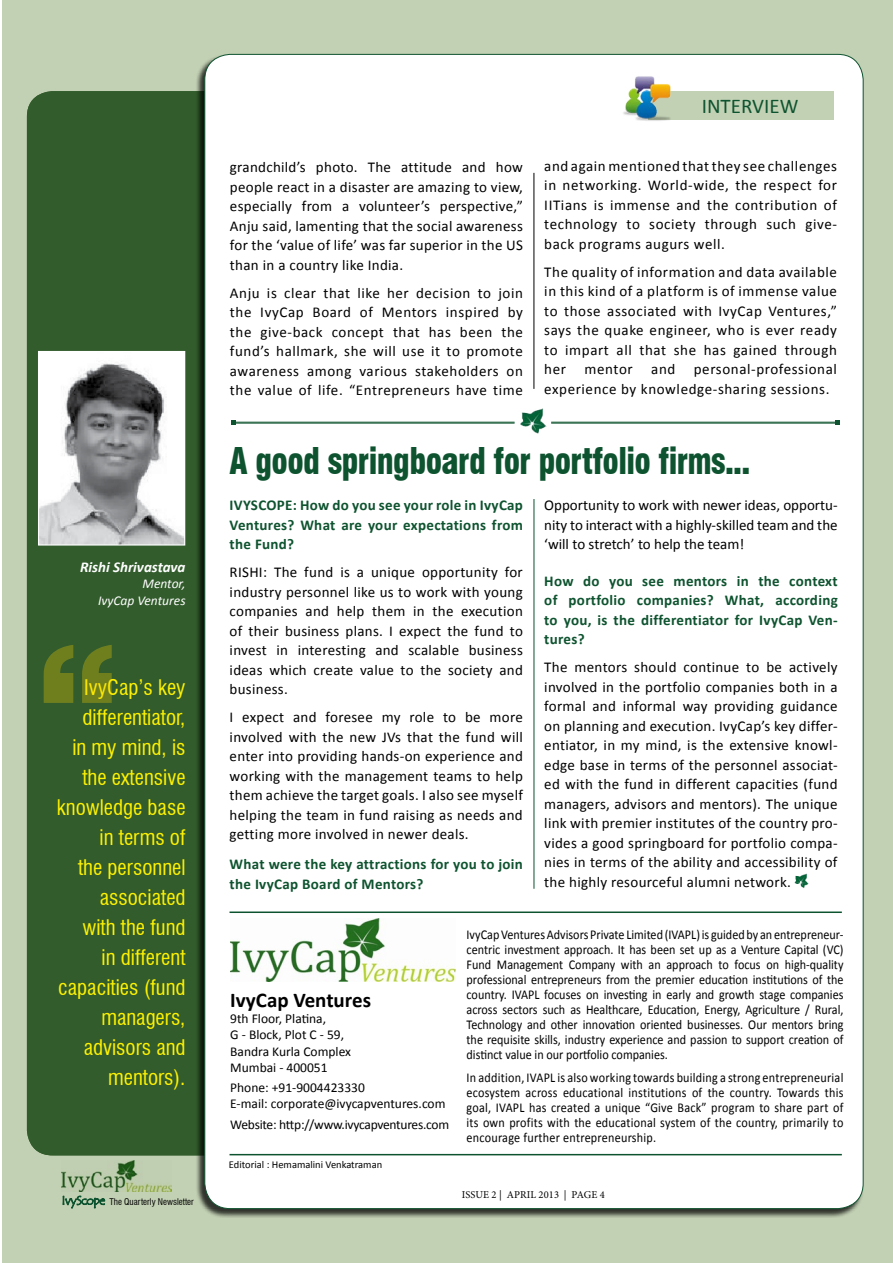
<style>
.page{position:relative;width:893px;height:1263px;background:#fff}
.page>*{position:absolute;margin:0;border:0;box-sizing:border-box;transform-origin:0 0}
.t1{font:900 condensed 36px "Swiss 721 BT";letter-spacing:-.02em;color:#0e532f;scale:.92 1}
.t2{font:condensed 21px/30px "Swiss 721 BT";color:#fff200;text-align:right}
.t3{font:700 21px "Calibri";color:#000}
.t4{font:21px "Calibri";color:#0e532f}
.t5{font:15px/19.5px "Calibri";letter-spacing:.02em;color:#000;text-align:justify}
.t6{font:700 15px/19.5px "Calibri";letter-spacing:.02em;color:#0e532f;text-align:justify}
.t7{font:italic 700 15px "Calibri";color:#fff}
.t8{font:13.5px/15px "Calibri";color:#000;text-align:justify;scale:.9 1}
.t9{font:13.5px/16.2px "Calibri";color:#000}
.t10{font:13.5px "Calibri";letter-spacing:-.02em;color:#000}
.t11{font:italic 13.5px/16.2px "Calibri";color:#fff;text-align:right}
.t12{font:10.5px "Calibri";color:#000}
.t13{font:10.5px "Minion Pro";letter-spacing:.01em;color:#000}
.t14{font:condensed 9px "Swiss 721 BT";color:#000}
</style>
<div class="page">
<div style="left:2px;top:1px;width:891px;height:1262px;background:#c2d0b3"></div>
<svg style="left:62px;top:1195px;width:43px;height:13px"></svg>
<img style="left:62px;top:1160px;width:110px;height:31px">
<div style="left:27px;top:91px;width:331px;height:1064px;background:#325c2c;border-radius:26px"></div>
<div style="left:195px;top:54px;width:669px;height:1164px;background:#000;opacity:.75"></div>
<div style="left:205px;top:54px;width:658px;height:1154px;background:#fff;border-radius:26px"></div>
<img style="left:40px;top:353px;width:143px;height:190px">
<div style="left:38px;top:351px;width:147px;height:194px;border:1px solid #fff"></div>
<svg style="left:44px;top:645px;width:68px;height:58px"></svg>
<img style="left:794px;top:873px;width:15px;height:15px">
<hr style="left:534px;top:499px;width:1px;height:390px;background:#0e532f">
<hr style="left:534px;top:173px;width:1px;height:216px;background:#000">
<div style="left:648px;top:91px;width:185px;height:29px;background:#c2d1b4"></div>
<img style="left:623px;top:76px;width:48px;height:45px">
<img style="left:520px;top:408px;width:27px;height:26px">
<hr style="left:233px;top:422px;width:282px;height:1px;background:#0e532f">
<hr style="left:233px;top:423px;width:282px;height:1px;background:#0e532f">
<svg style="left:231px;top:420px;width:5px;height:5px"></svg>
<hr style="left:551px;top:422px;width:286px;height:1px;background:#0e532f">
<hr style="left:551px;top:423px;width:286px;height:1px;background:#0e532f">
<svg style="left:835px;top:420px;width:4px;height:5px"></svg>
<hr style="left:230px;top:911px;width:612px;height:2px;background:#0e532f">
<img style="left:230px;top:918px;width:225px;height:64px">
<hr style="left:230px;top:1154px;width:612px;height:1px;background:#0e532f">
<p class="t7" style="left:80px;top:558px;width:107px">Rishi Shrivastava</p>
<p class="t11" style="left:98px;top:575px;width:89px">Mentor,<br>IvyCap Ventures</p>
<h2 class="t2" style="left:57px;top:672px;width:130px">IvyCap’s key differentiator,<br>in my mind, is the extensive knowledge base in terms of<br>the personnel associated<br>with the fund<br>in different capacities (fund managers, advisors and mentors).</h2>
<p class="t14" style="left:109px;top:1197px;width:86px">The Quarterly Newsletter</p>
<p class="t5" style="left:230px;top:157px;width:295px">grandchild’s photo. The attitude and how people react in a disaster are amazing to view, especially from a volunteer’s perspective,” Anju said, lamenting that the social awareness for the ‘value of life’ was far superior in the US than in a country like India.</p>
<p class="t5" style="left:230px;top:282px;width:295px">Anju is clear that like her decision to join the IvyCap Board of Mentors inspired by the give-back concept that has been the fund’s hallmark, she will use it to promote awareness among various stakeholders on the value of life. “Entrepreneurs have time</p>
<h2 class="t4" style="left:702px;top:93px;width:98px">INTERVIEW</h2>
<p class="t5" style="left:544px;top:155px;width:294px">and again mentioned that they see challenges in networking. World-wide, the respect for IITians is immense and the contribution of technology to society through such give&shy;back programs augurs well.</p>
<p class="t5" style="left:544px;top:261px;width:294px">The quality of information and data available in this kind of a platform is of immense value to those associated with IvyCap Ventures,” says the quake engineer, who is ever ready to impart all that she has gained through her mentor and personal-professional experience by knowledge-sharing sessions.</p>
<h1 class="t1" style="left:230px;top:439px;width:568px">A good springboard for portfolio firms...</h1>
<p class="t6" style="left:230px;top:495px;width:295px">IVYSCOPE: How do you see your role in IvyCap Ventures? What are your expectations from the Fund?</p>
<p class="t5" style="left:230px;top:562px;width:295px">RISHI: The fund is a unique opportunity for industry personnel like us to work with young companies and help them in the execution of their business plans. I expect the fund to invest in interesting and scalable business ideas which create value to the society and business.</p>
<p class="t5" style="left:230px;top:707px;width:295px">I expect and foresee my role to be more involved with the new JVs that the fund will enter into providing hands-on experience and working with the management teams to help them achieve the target goals. I also see myself helping the team in fund raising as needs and getting more involved in newer deals.</p>
<p class="t6" style="left:230px;top:854px;width:295px">What were the key attractions for you to join the IvyCap Board of Mentors?</p>
<p class="t5" style="left:544px;top:495px;width:295px">Opportunity to work with newer ideas, opportu&shy;nity to interact with a highly-skilled team and the ‘will to stretch’ to help the team!</p>
<p class="t6" style="left:544px;top:570px;width:295px">How do you see mentors in the context of portfolio companies? What, according to you, is the differentiator for IvyCap Ven&shy;tures?</p>
<p class="t5" style="left:544px;top:657px;width:295px">The mentors should continue to be actively involved in the portfolio companies both in a formal and informal way providing guidance on planning and execution. IvyCap’s key differ&shy;entiator, in my mind, is the extensive knowl&shy;edge base in terms of the personnel associat&shy;ed with the fund in different capacities (fund managers, advisors and mentors). The unique link with premier institutes of the country pro&shy;vides a good springboard for portfolio compa&shy;nies in terms of the ability and accessibility of the highly resourceful alumni network.</p>
<h2 class="t3" style="left:230px;top:987px;width:142px">IvyCap Ventures</h2>
<p class="t9" style="left:230px;top:1010px;width:122px">9th Floor, Platina,<br>G - Block, Plot C - 59,<br>Bandra Kurla Complex<br>Mumbai - 400051</p>
<p class="t9" style="left:230px;top:1079px;width:217px">Phone: +91-9004423330<br>E-mail: corporate@ivycapventures.com</p>
<p class="t10" style="left:230px;top:1116px;width:220px">Website: http://www.ivycapventures.com</p>
<p class="t12" style="left:229px;top:1158px;width:155px">Editorial : Hemamalini Venkatraman</p>
<p class="t8" style="left:467px;top:926px;width:420px">IvyCap Ventures Advisors Private Limited (IVAPL) is guided by an entrepreneur&shy;centric investment approach. It has been set up as a Venture Capital (VC)<br>Fund Management Company with an approach to focus on high-quality professional entrepreneurs from the premier education institutions of the country. IVAPL focuses on investing in early and growth stage companies across sectors such as Healthcare, Education, Energy, Agriculture / Rural, Technology and other innovation oriented businesses. Our mentors bring the requisite skills, industry experience and passion to support creation of distinct value in our portfolio companies.</p>
<p class="t8" style="left:467px;top:1069px;width:420px">In addition, IVAPL is also working towards building a strong entrepreneurial ecosystem across educational institutions of the country. Towards this goal, IVAPL has created a unique “Give Back” program to share part of its own profits with the educational system of the country, primarily to encourage further entrepreneurship.</p>
<p class="t13" style="left:462px;top:1188px;width:145px">ISSUE 2 | APRIL 2013 | PAGE 4</p>
</div>
